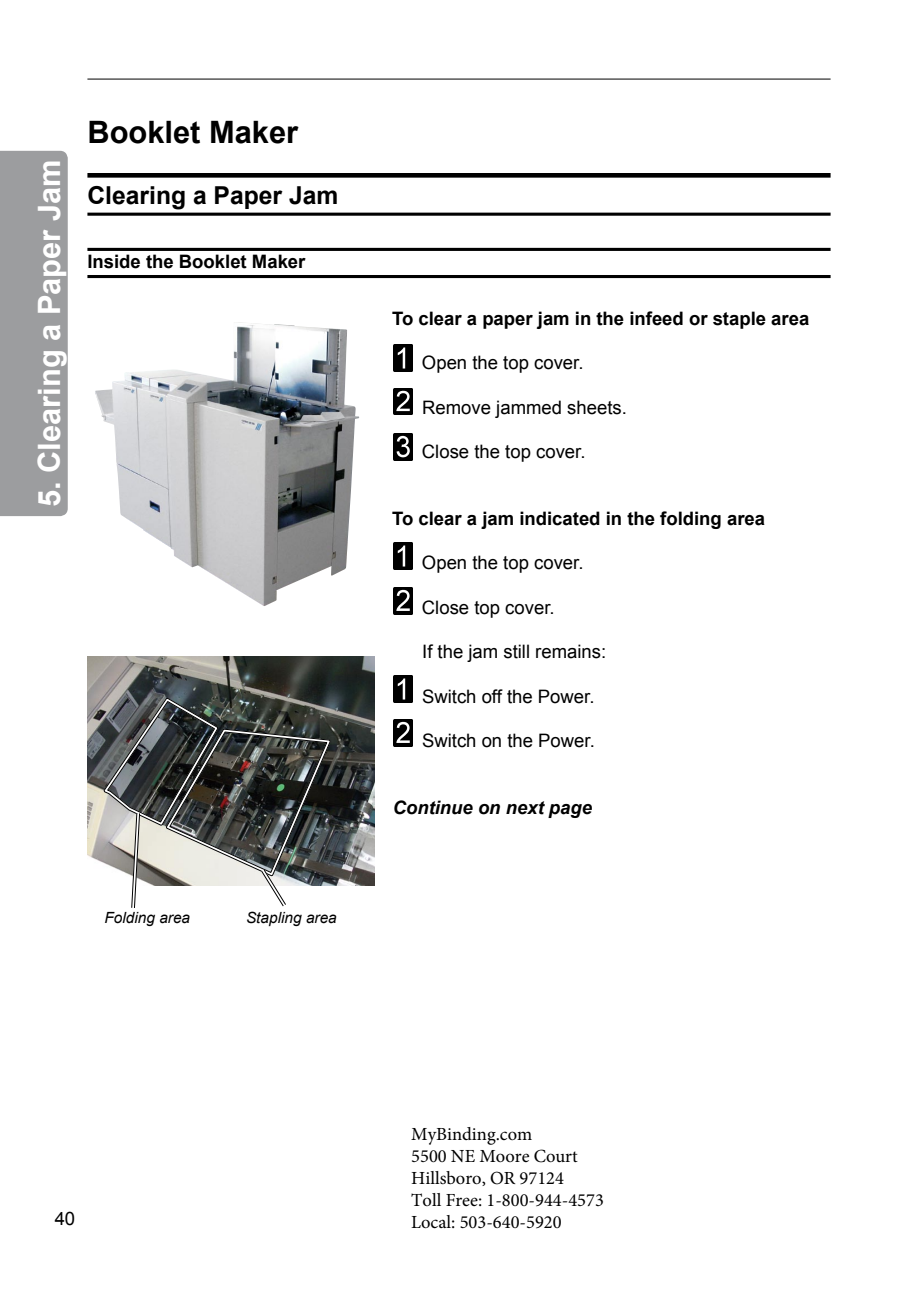
<style>
.page{position:relative;width:918px;height:1299px;background:#fff}
.page>*{position:absolute;margin:0;border:0;box-sizing:border-box;transform-origin:0 0}
.t1{font:700 30.9px "Arial";color:#fff}
.t2{font:700 30.9px "Arial";color:#000}
.t3{font:700 24.6px "Arial";color:#000}
.t4{font:18.45px "Arial";color:#000}
.t5{font:700 18.45px "Arial";color:#000}
.t6{font:18.45px/22.2px "Minion Pro";color:#000}
.t7{font:italic 700 18.45px "Arial";color:#000}
.t8{font:italic 15.45px "Arial";color:#000}
</style>
<div class="page">
<hr style="left:87px;top:79px;width:744px;height:1px;background:#000">
<div style="left:0;top:151px;width:68px;height:365px;background:#9c9d9f"></div>
<img style="left:393px;top:719px;width:20px;height:27px">
<img style="left:393px;top:675px;width:20px;height:27px">
<img style="left:393px;top:388px;width:20px;height:27px">
<img style="left:393px;top:434px;width:20px;height:27px">
<img style="left:393px;top:345px;width:20px;height:26px">
<img style="left:393px;top:587px;width:20px;height:27px">
<img style="left:393px;top:543px;width:20px;height:26px">
<div style="left:87px;top:173px;width:744px;height:5px;background:#000"></div>
<hr style="left:87px;top:213px;width:744px;height:3px;background:#000">
<hr style="left:87px;top:248px;width:744px;height:3px;background:#000">
<hr style="left:87px;top:275px;width:744px;height:3px;background:#000">
<img style="left:95px;top:322px;width:264px;height:284px">
<img style="left:87px;top:656px;width:288px;height:229px">
<svg style="left:101px;top:695px;width:233px;height:213px;background:#707270"></svg>
<h1 class="t1" style="left:29px;top:507px;width:349px;rotate:-90deg">5. Clearing a Paper Jam</h1>
<h1 class="t2" style="left:87px;top:111px;width:212px">Booklet Maker</h1>
<h2 class="t3" style="left:87px;top:179px;width:252px">Clearing a Paper Jam</h2>
<p class="t5" style="left:87px;top:250px;width:220px">Inside the Booklet Maker</p>
<p class="t8" style="left:104px;top:907px;width:87px">Folding area</p>
<p class="t8" style="left:246px;top:907px;width:92px">Stapling area</p>
<p class="t5" style="left:392px;top:306px;width:419px">To clear a paper jam in the infeed or staple area</p>
<p class="t4" style="left:422px;top:351px;width:163px">Open the top cover.</p>
<p class="t4" style="left:422px;top:395px;width:206px">Remove jammed sheets.</p>
<p class="t4" style="left:422px;top:439px;width:165px">Close the top cover.</p>
<p class="t5" style="left:392px;top:506px;width:374px">To clear a jam indicated in the folding area</p>
<p class="t4" style="left:422px;top:550px;width:163px">Open the top cover.</p>
<p class="t4" style="left:422px;top:595px;width:134px">Close top cover.</p>
<p class="t4" style="left:422px;top:639px;width:186px">If the jam still remains:</p>
<p class="t4" style="left:422px;top:684px;width:174px">Switch off the Power.</p>
<p class="t4" style="left:422px;top:728px;width:174px">Switch on the Power.</p>
<p class="t7" style="left:393px;top:795px;width:201px">Continue on next page</p>
<p class="t4" style="left:55px;top:1206px;width:22px">40</p>
<p class="t6" style="left:411px;top:1122px;width:194px">MyBinding.com<br>5500 NE Moore Court<br>Hillsboro, OR 97124<br>Toll Free: 1-800-944-4573<br>Local: 503-640-5920</p>
</div>
